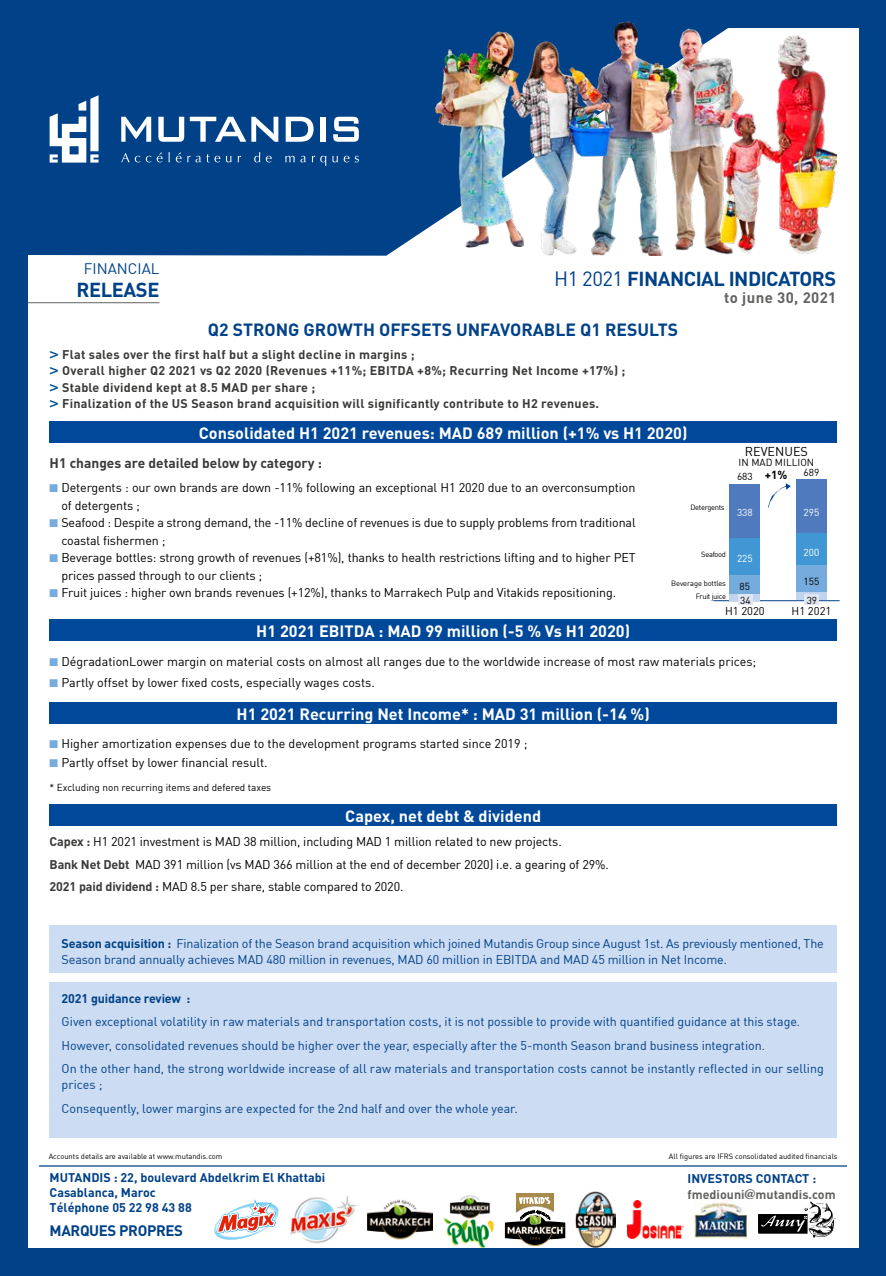
<style>
.page{position:relative;width:886px;height:1276px;background:#fff}
.page>*{position:absolute;margin:0;border:0;box-sizing:border-box;transform-origin:0 0}
.t1{font:700 20px "DIN";letter-spacing:-.025em;color:#004188}
.t2{font:700 17.5px "DIN";color:#004188}
.t3{font:700 16.25px "DIN";color:#fff}
.t4{font:700 15px "DIN";letter-spacing:-.025em;color:#004188}
.t5{font:700 15px "DIN";letter-spacing:.025em;color:#626261}
.t6{font:15px "DIN";color:#004188}
.t7{font:700 13.75px "DIN";color:#3a3a39}
.t8{font:12.62px "DIN";color:#000}
.t9{font:12.5px/17.5px "DIN";letter-spacing:-.01em;color:#000}
.t10{font:12.5px/23.4px "DIN";letter-spacing:-.005em;color:#004188}
.t11{font:700 12.5px/16.2px "DIN";letter-spacing:.02em;color:#3a3a39}
.t12{font:700 12.5px/15px "DIN";color:#004188}
.t13{font:700 12.5px/16.2px "DIN";color:#626261}
.t14{font:11.12px "DIN";color:#000}
.t15{font:10.12px/14.2px "DIN";color:#000}
.t16{font:10.12px "DIN";color:#fff}
.t17{font:10px "DIN";color:#000}
.t18{font:7.5px "DIN";color:#000}
.t19{font:7.5px/13px "DIN";letter-spacing:-.02em;color:#000;text-align:right}
.t20{font:7.5px "DIN";letter-spacing:-.04em;color:#000}
.s1{font-weight:400;font-size:20.25px}
.s2{font-family:"Optima";font-weight:900;font-size:13.75px;color:#005296}
.s3{color:#75abdd}
.s4{font-weight:700;font-size:11.62px}
.s5{font-weight:700;color:#3a3a39}
.s6{font-weight:700}
.s7{color:#004188}
.s8{font-family:"Optima";font-weight:900;font-size:13.75px}
</style>
<div class="page">
<div style="left:28px;top:28px;width:407px;height:228px;background:#004188"></div>
<div style="left:0;top:0;width:28px;height:1276px;background:#004188"></div>
<svg style="left:121px;top:117px;width:30px;height:25px"></svg>
<svg style="left:158px;top:117px;width:26px;height:25px"></svg>
<svg style="left:190px;top:117px;width:88px;height:25px"></svg>
<svg style="left:286px;top:117px;width:28px;height:25px"></svg>
<div style="left:321px;top:117px;width:5px;height:25px;background:#fff"></div>
<svg style="left:333px;top:117px;width:26px;height:25px"></svg>
<svg style="left:50px;top:95px;width:49px;height:68px"></svg>
<svg style="left:121px;top:153px;width:19px;height:9px"></svg>
<svg style="left:146px;top:156px;width:5px;height:6px"></svg>
<svg style="left:157px;top:152px;width:6px;height:10px"></svg>
<svg style="left:176px;top:152px;width:44px;height:10px"></svg>
<svg style="left:226px;top:156px;width:5px;height:6px"></svg>
<svg style="left:238px;top:156px;width:3px;height:6px"></svg>
<svg style="left:254px;top:152px;width:6px;height:10px"></svg>
<svg style="left:266px;top:156px;width:6px;height:6px"></svg>
<svg style="left:285px;top:156px;width:21px;height:6px"></svg>
<svg style="left:312px;top:156px;width:14px;height:10px"></svg>
<svg style="left:332px;top:156px;width:6px;height:6px"></svg>
<svg style="left:344px;top:156px;width:5px;height:6px"></svg>
<svg style="left:355px;top:156px;width:4px;height:6px"></svg>
<div style="left:0;top:1248px;width:886px;height:28px;background:#004188"></div>
<div style="left:0;top:0;width:886px;height:28px;background:#004188"></div>
<img style="left:435px;top:22px;width:402px;height:234px">
<div style="left:859px;top:0;width:27px;height:1276px;background:#004188"></div>
<hr style="left:39px;top:1165px;width:808px;height:1px;background:#004188">
<img style="left:627px;top:1200px;width:56px;height:38px">
<svg style="left:214px;top:1199px;width:64px;height:40px"></svg>
<img style="left:368px;top:1199px;width:64px;height:41px">
<svg style="left:758px;top:1201px;width:78px;height:36px"></svg>
<img style="left:290px;top:1195px;width:66px;height:48px">
<img style="left:694px;top:1201px;width:53px;height:37px">
<img style="left:443px;top:1195px;width:51px;height:52px">
<img style="left:576px;top:1191px;width:39px;height:56px">
<svg style="left:505px;top:1210px;width:60px;height:36px"></svg>
<img style="left:517px;top:1193px;width:36px;height:19px">
<svg style="left:519px;top:1197px;width:31px;height:6px"></svg>
<hr style="left:28px;top:302px;width:131px;height:1px;background:#626261">
<div style="left:50px;top:926px;width:787px;height:47px;background:#ccdcf3"></div>
<div style="left:50px;top:982px;width:787px;height:156px;background:#ccdcf3"></div>
<div style="left:50px;top:422px;width:787px;height:21px;background:#004899"></div>
<div style="left:50px;top:619px;width:787px;height:22px;background:#004899"></div>
<hr style="left:713px;top:600px;width:126px;height:1px;background:#004188">
<svg style="left:768px;top:483px;width:23px;height:25px"></svg>
<div style="left:730px;top:537px;width:30px;height:38px;background:#4197d3"></div>
<div style="left:730px;top:594px;width:30px;height:6px;background:#c0d4ef"></div>
<div style="left:730px;top:483px;width:30px;height:54px;background:#4f7abd"></div>
<div style="left:730px;top:575px;width:30px;height:19px;background:#75abdd"></div>
<div style="left:738px;top:594px;width:14px;height:10px;background:#e1e6f3"></div>
<div style="left:796px;top:533px;width:31px;height:42px;background:#4197d3"></div>
<div style="left:796px;top:592px;width:31px;height:8px;background:#c0d4ef"></div>
<div style="left:796px;top:479px;width:31px;height:54px;background:#4f7abd"></div>
<div style="left:796px;top:565px;width:31px;height:27px;background:#75abdd"></div>
<div style="left:804px;top:594px;width:15px;height:10px;background:#e1e6f3"></div>
<div style="left:50px;top:804px;width:787px;height:22px;background:#004899"></div>
<div style="left:50px;top:702px;width:787px;height:22px;background:#004899"></div>
<p class="t6" style="left:84px;top:260px;width:77px">FINANCIAL</p>
<h1 class="t1" style="left:76px;top:277px;width:85px">RELEASE</h1>
<h1 class="t1" style="left:554px;top:266px;width:284px"><span class="s1">H1 2021</span> FINANCIAL INDICATORS</h1>
<p class="t5" style="left:724px;top:288px;width:114px">to june 30, 2021</p>
<h2 class="t2" style="left:208px;top:318px;width:472px">Q2 STRONG GROWTH OFFSETS UNFAVORABLE Q1 RESULTS</h2>
<p class="t11" style="left:50px;top:346px;width:577px"><span class="s2">&gt;</span> Flat sales over the first half but a slight decline in margins ;<br><span class="s2">&gt;</span> Overall higher Q2 2021 vs Q2 2020 (Revenues +11%; EBITDA +8%; Recurring Net Income +17%) ; <span class="s2">&gt;</span> Stable dividend kept at 8.5 MAD per share ;<br><span class="s2">&gt;</span> Finalization of the US Season brand acquisition will significantly contribute to H2 revenues.</p>
<h3 class="t3" style="left:199px;top:422px;width:490px">Consolidated H1 2021 revenues: MAD 689 million (+1% vs H1 2020)</h3>
<p class="t7" style="left:50px;top:454px;width:274px">H1 changes are detailed below by category :</p>
<p class="t9" style="left:61px;top:479px;width:575px;text-indent:-12px"><span class="s3">■</span> Detergents : our own brands are down -11% following an exceptional H1 2020 due to an overconsumption of detergents ;</p>
<p class="t9" style="left:61px;top:514px;width:576px;text-indent:-12px"><span class="s3">■</span> Seafood : Despite a strong demand, the -11% decline of revenues is due to supply problems from traditional coastal fishermen ;</p>
<p class="t9" style="left:61px;top:549px;width:576px;text-indent:-12px"><span class="s3">■</span> Beverage bottles: strong growth of revenues (+81%), thanks to health restrictions lifting and to higher PET prices passed through to our clients ;</p>
<p class="t9" style="left:50px;top:584px;width:568px"><span class="s3">■</span> Fruit juices : higher own brands revenues (+12%), thanks to Marrakech Pulp and Vitakids repositioning.</p>
<p class="t20" style="left:690px;top:502px;width:36px">Detergents</p>
<p class="t20" style="left:701px;top:550px;width:26px">Seafood</p>
<p class="t19" style="left:671px;top:576px;width:56px">Beverage bottles<br>Fruit juice</p>
<p class="t8" style="left:745px;top:443px;width:65px">REVENUES</p>
<p class="t15" style="left:738px;top:455px;width:77px">IN MAD MILLION</p>
<p class="t15" style="left:737px;top:469px;width:52px">683 <span class="s4">+1%</span></p>
<p class="t15" style="left:803px;top:465px;width:17px">689</p>
<p class="t16" style="left:737px;top:506px;width:17px">338</p>
<p class="t16" style="left:737px;top:552px;width:17px">225</p>
<p class="t15" style="left:740px;top:578px;width:12px">85<br>34</p>
<p class="t16" style="left:803px;top:506px;width:17px">295</p>
<p class="t16" style="left:803px;top:546px;width:17px">200</p>
<p class="t15" style="left:803px;top:572px;width:17px;line-height:18.9px;text-align:center">155<br>39</p>
<h3 class="t3" style="left:256px;top:620px;width:375px">H1 2021 EBITDA : MAD 99 million (-5 % Vs H1 2020)</h3>
<p class="t14" style="left:725px;top:604px;width:41px">H1 2020</p>
<p class="t14" style="left:791px;top:604px;width:41px">H1 2021</p>
<p class="t9" style="left:50px;top:652px;width:708px"><span class="s3">■</span> DégradationLower margin on material costs on almost all ranges due to the worldwide increase of most raw materials prices;</p>
<p class="t9" style="left:50px;top:673px;width:327px"><span class="s3">■</span> Partly offset by lower fixed costs, especially wages costs.</p>
<h3 class="t3" style="left:237px;top:703px;width:415px">H1 2021 Recurring Net Income* : MAD 31 million (-14 %)</h3>
<p class="t9" style="left:50px;top:734px;width:479px"><span class="s3">■</span> Higher amortization expenses due to the development programs started since 2019 ;</p>
<p class="t9" style="left:50px;top:753px;width:220px"><span class="s3">■</span> Partly offset by lower financial result.</p>
<p class="t17" style="left:50px;top:780px;width:223px">* Excluding non recurring items and defered taxes</p>
<h3 class="t3" style="left:345px;top:805px;width:197px">Capex, net debt &amp; dividend</h3>
<p class="t9" style="left:50px;top:830px;width:561px;line-height:22.5px"><span class="s5">Capex :</span> H1 2021 investment is MAD 38 million, including MAD 1 million related to new projects.<br><span class="s5">Bank Net Debt</span> MAD 391 million (vs MAD 366 million at the end of december 2020) i.e. a gearing of 29%.<br><span class="s5">2021 paid dividend :</span> MAD 8.5 per share, stable compared to 2020.</p>
<p class="t10" style="left:62px;top:934px;width:764px;line-height:16.2px"><span class="s6">Season acquisition :</span> Finalization of the Season brand acquisition which joined Mutandis Group since August 1st. As previously mentioned, The<br>Season brand annually achieves MAD 480 million in revenues, MAD 60 million in EBITDA and MAD 45 million in Net Income.</p>
<p class="t12" style="left:62px;top:990px;width:130px">2021 guidance review :</p>
<p class="t10" style="left:62px;top:1010px;width:764px">Given exceptional volatility in raw materials and transportation costs, it is not possible to provide with quantified guidance at this stage.<br>However, consolidated revenues should be higher over the year, especially after the 5-month Season brand business integration.<br>On the other hand, the strong worldwide increase of all raw materials and transportation costs cannot be instantly reflected in our selling</p>
<p class="t10" style="left:62px;top:1073px;width:458px">prices ;<br>Consequently, lower margins are expected for the 2nd half and over the whole year.</p>
<p class="t18" style="left:49px;top:1152px;width:175px">Accounts details are available at www.mutandis.com</p>
<p class="t18" style="left:669px;top:1152px;width:170px">All figures are IFRS consolidated audited financials</p>
<p class="t12" style="left:50px;top:1169px;width:277px">MUTANDIS : 22, boulevard Abdelkrim El Khattabi<br>Casablanca, Maroc<br>Téléphone 05 22 98 43 88</p>
<p class="t13" style="left:687px;top:1169px;width:150px"><span class="s7">INVESTORS CONTACT : </span>fmediouni<span class="s8">@</span>mutandis.com</p>
<p class="t4" style="left:50px;top:1220px;width:135px">MARQUES PROPRES</p>
</div>
